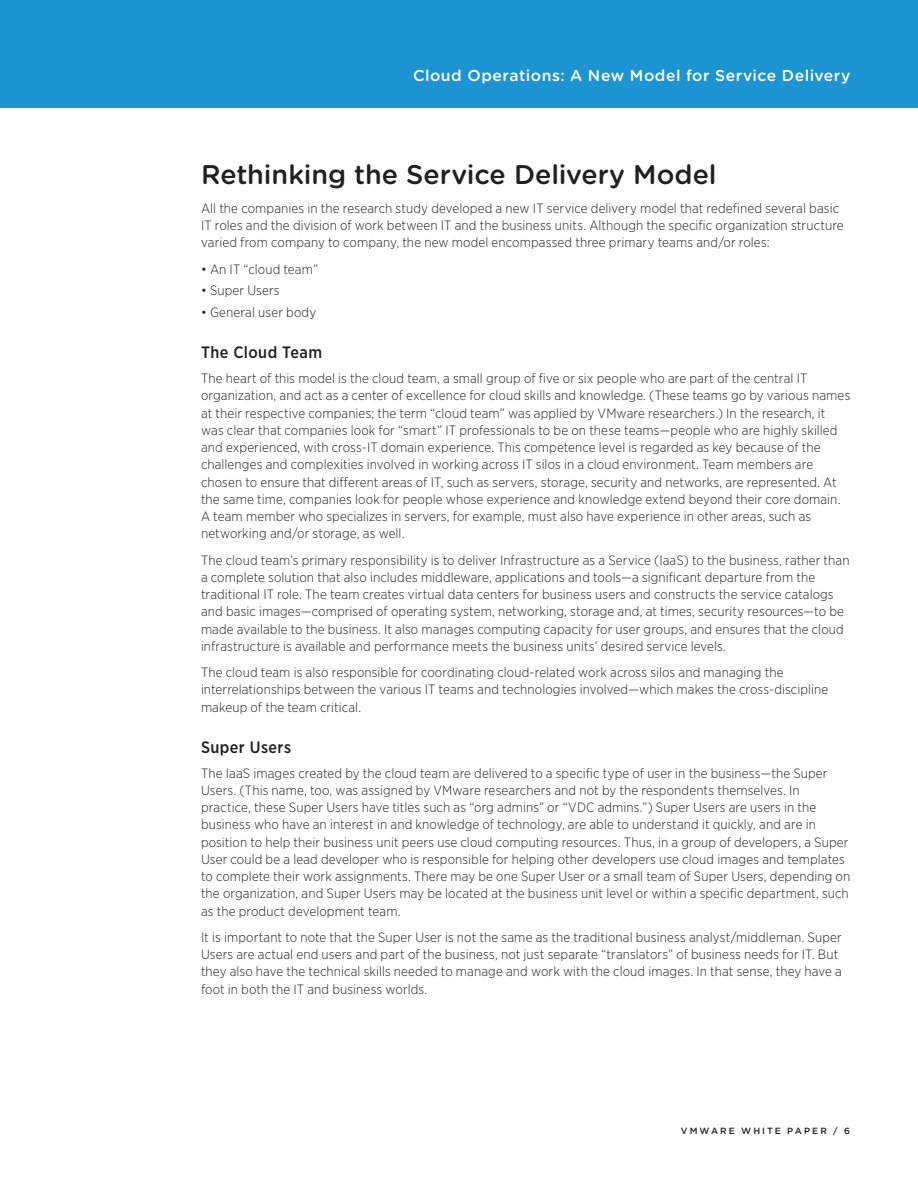
<style>
.page{position:relative;width:918px;height:1188px;background:#fff}
.page>*{position:absolute;margin:0;border:0;box-sizing:border-box;transform-origin:0 0}
._3_Main_Body_Head{font:500 27px "Gotham Rounded";letter-spacing:-.005em;color:#231f20}
._4a_Subhead_1{font:500 16.5px "Gotham Narrow";letter-spacing:.025em;color:#231f20}
.t1{font:500 15.75px "Gotham Rounded";letter-spacing:.035em;color:#fff}
._5a_Body{font:300 13.5px/17.2px "Gotham Narrow";letter-spacing:.01em;color:#231f20}
.t2{font:500 9px "Gotham";letter-spacing:.23em;color:#231f20}
</style>
<div class="page">
<div style="left:0;top:0;width:918px;height:108px;background:#1c94d2"></div>
<p class="t1" style="left:413px;top:64px;width:439px">Cloud Operations: A New Model for Service Delivery</p>
<p class="_3_Main_Body_Head" style="left:201px;top:155px;width:517px">Rethinking the Service Delivery Model</p>
<p class="_5a_Body" style="left:201px;top:199px;width:644px">All the companies in the research study developed a new IT service delivery model that redefined several basic<br>IT roles and the division of work between IT and the business units. Although the specific organization structure varied from company to company, the new model encompassed three primary teams and/or roles:</p>
<p class="_5a_Body" style="left:201px;top:260px;width:119px">• An IT “cloud team”</p>
<p class="_5a_Body" style="left:201px;top:282px;width:80px">• Super Users</p>
<p class="_5a_Body" style="left:201px;top:303px;width:117px">• General user body</p>
<p class="_4a_Subhead_1" style="left:201px;top:342px;width:123px">The Cloud Team</p>
<p class="_5a_Body" style="left:201px;top:369px;width:651px">The heart of this model is the cloud team, a small group of five or six people who are part of the central IT organization, and act as a center of excellence for cloud skills and knowledge. (These teams go by various names at their respective companies; the term “cloud team” was applied by VMware researchers.) In the research, it was clear that companies look for “smart” IT professionals to be on these teams—people who are highly skilled and experienced, with cross-IT domain experience. This competence level is regarded as key because of the challenges and complexities involved in working across IT silos in a cloud environment. Team members are chosen to ensure that different areas of IT, such as servers, storage, security and networks, are represented. At the same time, companies look for people whose experience and knowledge extend beyond their core domain.<br>A team member who specializes in servers, for example, must also have experience in other areas, such as networking and/or storage, as well.</p>
<p class="_5a_Body" style="left:201px;top:551px;width:650px">The cloud team’s primary responsibility is to deliver Infrastructure as a Service (IaaS) to the business, rather than a complete solution that also includes middleware, applications and tools—a significant departure from the traditional IT role. The team creates virtual data centers for business users and constructs the service catalogs and basic images—comprised of operating system, networking, storage and, at times, security resources—to be made available to the business. It also manages computing capacity for user groups, and ensures that the cloud infrastructure is available and performance meets the business units’ desired service levels.</p>
<p class="_5a_Body" style="left:201px;top:663px;width:629px">The cloud team is also responsible for coordinating cloud-related work across silos and managing the interrelationships between the various IT teams and technologies involved—which makes the cross-discipline makeup of the team critical.</p>
<p class="_4a_Subhead_1" style="left:201px;top:737px;width:92px">Super Users</p>
<p class="_5a_Body" style="left:201px;top:764px;width:651px">The IaaS images created by the cloud team are delivered to a specific type of user in the business—the Super Users. (This name, too, was assigned by VMware researchers and not by the respondents themselves. In practice, these Super Users have titles such as “org admins” or “VDC admins.”) Super Users are users in the business who have an interest in and knowledge of technology, are able to understand it quickly, and are in position to help their business unit peers use cloud computing resources. Thus, in a group of developers, a Super User could be a lead developer who is responsible for helping other developers use cloud images and templates to complete their work assignments. There may be one Super User or a small team of Super Users, depending on the organization, and Super Users may be located at the business unit level or within a specific department, such as the product development team.</p>
<p class="_5a_Body" style="left:201px;top:928px;width:642px">It is important to note that the Super User is not the same as the traditional business analyst/middleman. Super Users are actual end users and part of the business, not just separate “translators” of business needs for IT. But they also have the technical skills needed to manage and work with the cloud images. In that sense, they have a foot in both the IT and business worlds.</p>
<p class="t2" style="left:681px;top:1125px;width:171px">VMWARE WHITE PAPER / 6</p>
</div>
